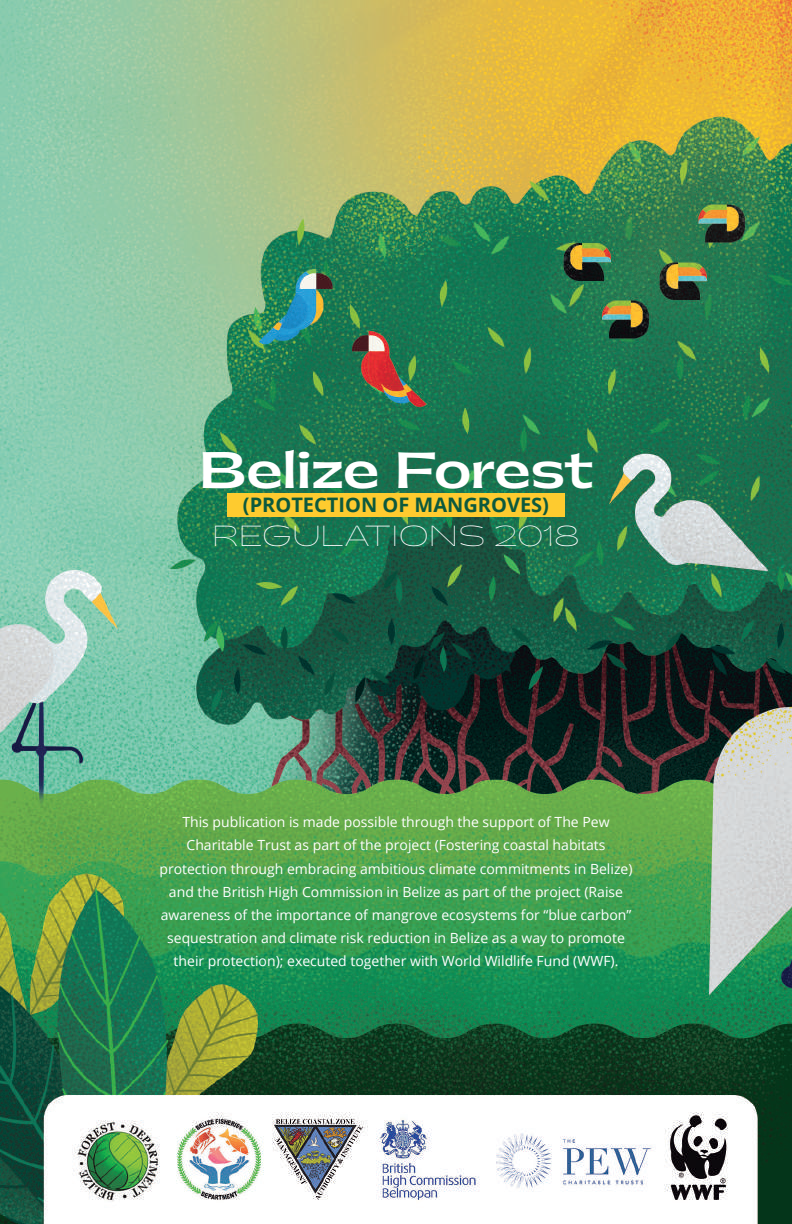
<style>
.page{position:relative;width:792px;height:1224px;background:#fff}
.page>*{position:absolute;margin:0;border:0;box-sizing:border-box;transform-origin:0 0}
.t1{font:700 48px "Gatwick";color:#fff}
.t2{font:200 28px "Gatwick";color:#fff}
.t3{font:700 20px "Open Sans";color:#0c593e}
.t4{font:14px/23.2px "Open Sans";color:#fff;text-align:center}
</style>
<div class="page">
<img style="left:0;top:0;width:792px;height:1224px">
<div style="left:227px;top:493px;width:338px;height:24px;background:#fecb2f"></div>
<h1 class="t1" style="left:199px;top:437px;width:396px">Belize Forest</h1>
<h3 class="t3" style="left:243px;top:491px;width:308px">(PROTECTION OF MANGROVES)</h3>
<h2 class="t2" style="left:212px;top:518px;width:369px">REGULATIONS 2018</h2>
<p class="t4" style="left:159px;top:810px;width:475px">This publication is made possible through the support of The Pew Charitable Trust as part of the project (Fostering coastal habitats protection through embracing ambitious climate commitments in Belize) and the British High Commission in Belize as part of the project (Raise awareness of the importance of mangrove ecosystems for “blue carbon” sequestration and climate risk reduction in Belize as a way to promote their protection); executed together with World Wildlife Fund (WWF).</p>
</div>
